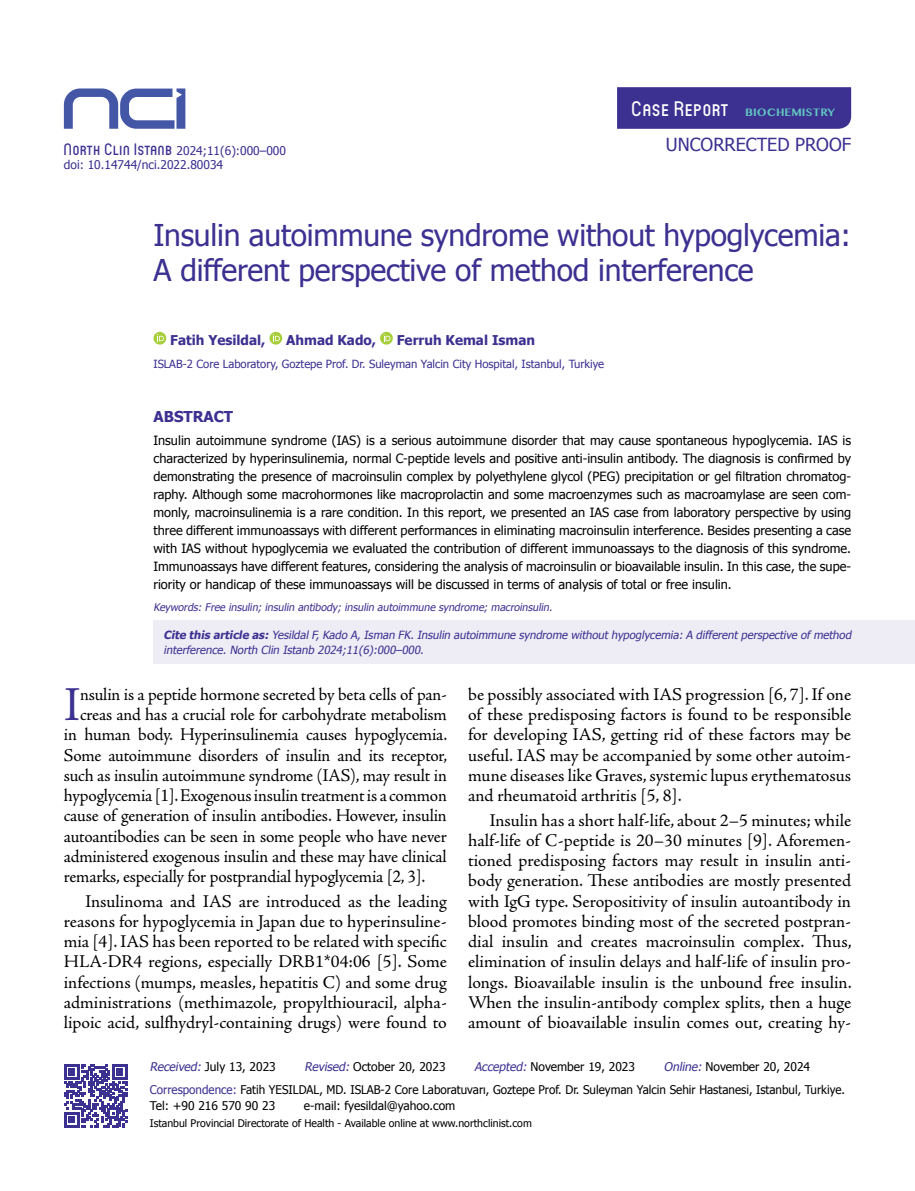
<style>
.page{position:relative;width:915px;height:1191px;background:#fff}
.page>*{position:absolute;margin:0;border:0;box-sizing:border-box;transform-origin:0 0}
.t1{font:48.9px "Adobe Jenson Pro";color:#3c3091}
.t2{font:30px/34.5px "Tahoma";letter-spacing:-.01em;color:#3c3091}
.t3{font:18px/20.2px "Adobe Jenson Pro";letter-spacing:-.01em;color:#000;text-align:justify}
.t4{font:18px "Tahoma";color:#3c3091}
.t5{font:700 15px "Tahoma";color:#3c3091}
.t6{font:700 13.5px "Tahoma";color:#3c3091}
.t7{font:12.75px/18px "Tahoma";color:#000;text-align:justify}
.t8{font:12px/23px "Tahoma";color:#000}
.t9{font:12px/14.4px "Tahoma";color:#3c3091}
.t10{font:italic 11.25px/15px "Tahoma";color:#3c3091}
.t11{font:11.25px "Tahoma";color:#3c3091}
.t12{font:700 11.25px "Tamil MN";color:#62c6c1}
.t13{font:italic 10.5px "Tahoma";color:#3c3091}
.t14{font:10.5px "Tahoma";color:#000}
.s1{font-family:"Circula";font-weight:500;font-size:16.5px}
.s2{font-family:"Circula";font-weight:500;font-size:21px;color:#fff}
.s3{font-weight:700}
.s4{font-style:italic;color:#3c3091}
.s5{color:#3c3091}
</style>
<div class="page">
<svg style="left:153px;top:332px;width:13px;height:12px"></svg>
<svg style="left:157px;top:334px;width:7px;height:7px"></svg>
<svg style="left:269px;top:332px;width:13px;height:12px"></svg>
<svg style="left:273px;top:334px;width:7px;height:7px"></svg>
<svg style="left:380px;top:332px;width:12px;height:12px"></svg>
<svg style="left:383px;top:334px;width:7px;height:7px"></svg>
<svg style="left:64px;top:88px;width:121px;height:41px"></svg>
<svg style="left:64px;top:1064px;width:63px;height:63px"></svg>
<div style="left:153px;top:620px;width:761px;height:44px;background:#eeedf5"></div>
<div style="left:617px;top:87px;width:233px;height:42px;background:#3c3091"></div>
<p class="t9" style="left:64px;top:143px;width:224px"><span class="s1">North Clin Istanb</span> 2024;11(6):000–000 doi: 10.14744/nci.2022.80034</p>
<p class="t12" style="left:631px;top:105px;width:205px"><span class="s2">Case Report</span> BIOCHEMISTRY</p>
<p class="t4" style="left:665px;top:132px;width:187px">UNCORRECTED PROOF</p>
<h2 class="t2" style="left:153px;top:217px;width:699px">Insulin autoimmune syndrome without hypoglycemia:<br>A different perspective of method interference</h2>
<p class="t6" style="left:170px;top:330px;width:97px">Fatih Yesildal,</p>
<p class="t6" style="left:286px;top:330px;width:91px">Ahmad Kado,</p>
<p class="t6" style="left:396px;top:330px;width:140px">Ferruh Kemal Isman</p>
<p class="t11" style="left:153px;top:357px;width:452px">ISLAB-2 Core Laboratory, Goztepe Prof. Dr. Suleyman Yalcin City Hospital, Istanbul, Turkiye</p>
<p class="t5" style="left:153px;top:406px;width:81px">ABSTRACT</p>
<p class="t7" style="left:153px;top:430px;width:699px">Insulin autoimmune syndrome (IAS) is a serious autoimmune disorder that may cause spontaneous hypoglycemia. IAS is characterized by hyperinsulinemia, normal C-peptide levels and positive anti-insulin antibody. The diagnosis is confirmed by demonstrating the presence of macroinsulin complex by polyethylene glycol (PEG) precipitation or gel filtration chromatog&shy;raphy. Although some macrohormones like macroprolactin and some macroenzymes such as macroamylase are seen com&shy;monly, macroinsulinemia is a rare condition. In this report, we presented an IAS case from laboratory perspective by using three different immunoassays with different performances in eliminating macroinsulin interference. Besides presenting a case with IAS without hypoglycemia we evaluated the contribution of different immunoassays to the diagnosis of this syndrome.<br>Immunoassays have different features, considering the analysis of macroinsulin or bioavailable insulin. In this case, the supe&shy;riority or handicap of these immunoassays will be discussed in terms of analysis of total or free insulin.</p>
<p class="t13" style="left:153px;top:600px;width:402px">Keywords: Free insulin; insulin antibody; insulin autoimmune syndrome; macroinsulin.</p>
<p class="t10" style="left:163px;top:626px;width:691px"><span class="s3">Cite this article as:</span> Yesildal F, Kado A, Isman FK. Insulin autoimmune syndrome without hypoglycemia: A different perspective of method interference. North Clin Istanb 2024;11(6):000–000.</p>
<h1 class="t1" style="left:64px;top:677px;width:18px">I</h1>
<p class="t3" style="left:80px;top:684px;width:368px">nsulin is a peptide hormone secreted by beta cells of pan-</p>
<p class="t3" style="left:80px;top:704px;width:368px">creas and has a crucial role for carbohydrate metabolism</p>
<p class="t3" style="left:64px;top:725px;width:385px">in human body. Hyperinsulinemia causes hypoglycemia.</p>
<p class="t3" style="left:64px;top:745px;width:385px">Some autoimmune disorders of insulin and its receptor,</p>
<p class="t3" style="left:64px;top:765px;width:384px">such as insulin autoimmune syndrome (IAS), may result in</p>
<p class="t3" style="left:64px;top:785px;width:384px">hypoglycemia [1]. Exogenous insulin treatment is a common</p>
<p class="t3" style="left:64px;top:806px;width:384px">cause of generation of insulin antibodies. However, insulin</p>
<p class="t3" style="left:64px;top:826px;width:384px">autoantibodies can be seen in some people who have never</p>
<p class="t3" style="left:64px;top:846px;width:384px">administered exogenous insulin and these may have clinical</p>
<p class="t3" style="left:64px;top:866px;width:363px">remarks, especially for postprandial hypoglycemia [2, 3].</p>
<p class="t3" style="left:64px;top:891px;width:384px;text-indent:21px">Insulinoma and IAS are introduced as the leading reasons for hypoglycemia in Japan due to hyperinsuline&shy;mia [4]. IAS has been reported to be related with specific HLA-DR4 regions, especially DRB1*04:06 [5]. Some infections (mumps, measles, hepatitis C) and some drug administrations (methimazole, propylthiouracil, alpha&shy;lipoic acid, sulfhydryl-containing drugs) were found to</p>
<p class="t3" style="left:468px;top:684px;width:384px">be possibly associated with IAS progression [6, 7]. If one of these predisposing factors is found to be responsible for developing IAS, getting rid of these factors may be useful. IAS may be accompanied by some other autoim&shy;mune diseases like Graves, systemic lupus erythematosus and rheumatoid arthritis [5, 8].</p>
<p class="t3" style="left:468px;top:810px;width:385px;text-indent:21px">Insulin has a short half-life, about 2–5 minutes; while half-life of C-peptide is 20–30 minutes [9]. Aforemen&shy;tioned predisposing factors may result in insulin anti&shy;body generation. These antibodies are mostly presented with IgG type. Seropositivity of insulin autoantibody in blood promotes binding most of the secreted postpran&shy;dial insulin and creates macroinsulin complex. Thus, elimination of insulin delays and half-life of insulin pro&shy;longs. Bioavailable insulin is the unbound free insulin.<br>When the insulin-antibody complex splits, then a huge amount of bioavailable insulin comes out, creating hy-</p>
<p class="t8" style="left:150px;top:1054px;width:696px;text-indent:514px"><span class="s4">Online:</span> November 20, 2024<br><span class="s5">Correspondence:</span> Fatih YESILDAL, MD. ISLAB-2 Core Laboratuvarı, Goztepe Prof. Dr. Suleyman Yalcin Sehir Hastanesi, Istanbul, Turkiye.</p>
<p class="t8" style="left:150px;top:1094px;width:127px">Tel: +90 216 570 90 23</p>
<p class="t8" style="left:304px;top:1094px;width:153px">e-mail: fyesildal@yahoo.com</p>
<p class="t14" style="left:150px;top:1116px;width:383px">Istanbul Provincial Directorate of Health - Available online at www.northclinist.com</p>
<p class="t8" style="left:150px;top:1054px;width:127px"><span class="s4">Received:</span> July 13, 2023</p>
<p class="t8" style="left:304px;top:1054px;width:142px"><span class="s4">Revised:</span> October 20, 2023</p>
<p class="t8" style="left:474px;top:1054px;width:162px"><span class="s4">Accepted:</span> November 19, 2023</p>
</div>
